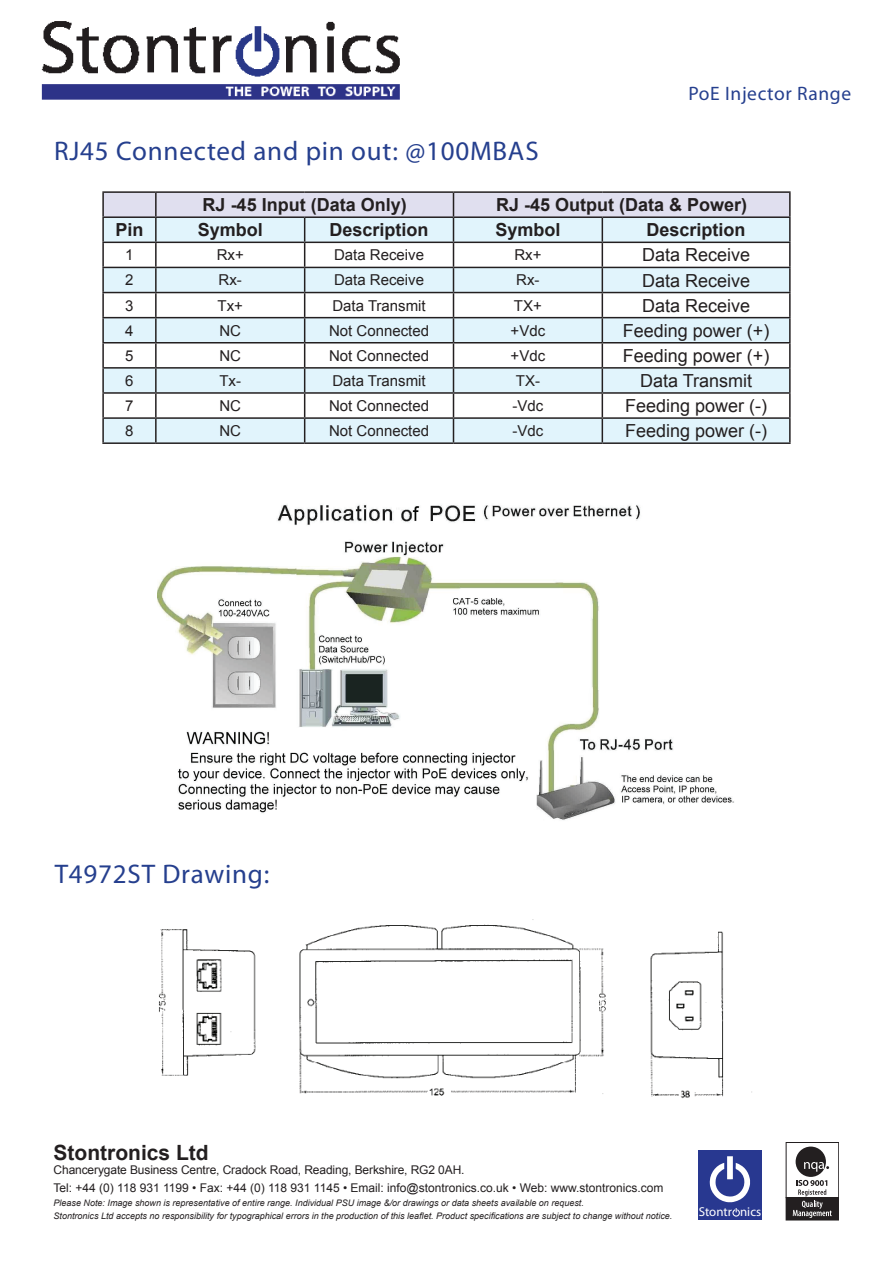
<style>
.page{position:relative;width:893px;height:1263px;background:#fff}
.page>*{position:absolute;margin:0;border:0;box-sizing:border-box;transform-origin:0 0}
.t1{font:27px "Myriad Pro";letter-spacing:.03em;color:#253f8e}
.t2{font:700 21px "Arial";color:#231f20}
.t3{font:19.5px "Myriad Pro";letter-spacing:.03em;color:#253f8e}
.t4{font:18px "Arial";color:#231f20}
.t5{font:700 18px "Arial";color:#231f20}
.t6{font:15px "Arial";color:#231f20}
.t7{font:12.9px "Myriad Pro";color:#fff}
.t8{font:12px/18px "Arial";letter-spacing:-.01em;color:#231f20}
.t9{font:italic 9px/13.5px "Arial";color:#231f20}
</style>
<div class="page">
<hr style="left:102px;top:191px;width:54px;height:2px;background:#231f20">
<hr style="left:102px;top:193px;width:2px;height:23px;background:#231f20">
<hr style="left:156px;top:191px;width:149px;height:2px;background:#231f20">
<hr style="left:305px;top:191px;width:148px;height:2px;background:#231f20">
<hr style="left:453px;top:191px;width:149px;height:2px;background:#231f20">
<hr style="left:602px;top:191px;width:189px;height:2px;background:#231f20">
<hr style="left:789px;top:193px;width:2px;height:23px;background:#231f20">
<hr style="left:102px;top:216px;width:54px;height:2px;background:#231f20">
<hr style="left:102px;top:218px;width:2px;height:24px;background:#231f20">
<hr style="left:602px;top:216px;width:189px;height:2px;background:#231f20">
<hr style="left:789px;top:218px;width:2px;height:24px;background:#231f20">
<hr style="left:102px;top:242px;width:54px;height:1px;background:#231f20">
<hr style="left:102px;top:243px;width:2px;height:24px;background:#231f20">
<hr style="left:602px;top:242px;width:189px;height:1px;background:#231f20">
<hr style="left:789px;top:243px;width:2px;height:24px;background:#231f20">
<hr style="left:102px;top:267px;width:54px;height:1px;background:#231f20">
<hr style="left:102px;top:268px;width:2px;height:24px;background:#231f20">
<hr style="left:602px;top:267px;width:189px;height:1px;background:#231f20">
<hr style="left:789px;top:268px;width:2px;height:24px;background:#231f20">
<hr style="left:102px;top:292px;width:54px;height:1px;background:#231f20">
<hr style="left:102px;top:293px;width:2px;height:24px;background:#231f20">
<hr style="left:602px;top:292px;width:189px;height:1px;background:#231f20">
<hr style="left:789px;top:293px;width:2px;height:24px;background:#231f20">
<hr style="left:102px;top:317px;width:54px;height:1px;background:#231f20">
<hr style="left:102px;top:318px;width:2px;height:24px;background:#231f20">
<hr style="left:602px;top:317px;width:189px;height:1px;background:#231f20">
<hr style="left:789px;top:318px;width:2px;height:24px;background:#231f20">
<hr style="left:102px;top:342px;width:54px;height:1px;background:#231f20">
<hr style="left:102px;top:343px;width:2px;height:24px;background:#231f20">
<hr style="left:602px;top:342px;width:189px;height:1px;background:#231f20">
<hr style="left:789px;top:343px;width:2px;height:24px;background:#231f20">
<hr style="left:102px;top:367px;width:54px;height:2px;background:#231f20">
<hr style="left:102px;top:369px;width:2px;height:23px;background:#231f20">
<hr style="left:602px;top:367px;width:189px;height:2px;background:#231f20">
<hr style="left:789px;top:369px;width:2px;height:23px;background:#231f20">
<hr style="left:102px;top:392px;width:54px;height:2px;background:#231f20">
<hr style="left:102px;top:394px;width:2px;height:23px;background:#231f20">
<hr style="left:602px;top:392px;width:189px;height:2px;background:#231f20">
<hr style="left:789px;top:394px;width:2px;height:23px;background:#231f20">
<hr style="left:102px;top:417px;width:54px;height:2px;background:#231f20">
<hr style="left:102px;top:419px;width:2px;height:23px;background:#231f20">
<hr style="left:602px;top:417px;width:189px;height:2px;background:#231f20">
<svg style="left:103px;top:192px;width:687px;height:250px"></svg>
<hr style="left:789px;top:419px;width:2px;height:23px;background:#231f20">
<hr style="left:102px;top:442px;width:54px;height:2px;background:#231f20">
<hr style="left:156px;top:442px;width:149px;height:2px;background:#231f20">
<hr style="left:305px;top:442px;width:148px;height:2px;background:#231f20">
<hr style="left:453px;top:442px;width:149px;height:2px;background:#231f20">
<hr style="left:602px;top:442px;width:189px;height:2px;background:#231f20">
<img style="left:158px;top:504px;width:576px;height:316px">
<img style="left:158px;top:919px;width:594px;height:180px">
<img style="left:42px;top:21px;width:357px;height:79px">
<div style="left:786px;top:1142px;width:53px;height:56px;border:1px solid #231f20"></div>
<div style="left:786px;top:1197px;width:53px;height:23px;background:#231f20"></div>
<div style="left:796px;top:1146px;width:30px;height:31px;background:#231f20;border-radius:50%"></div>
<svg style="left:804px;top:1162px;width:25px;height:10px"></svg>
<svg style="left:793px;top:1180px;width:39px;height:38px"></svg>
<div style="left:698px;top:1150px;width:64px;height:69px;background:#283890"></div>
<svg style="left:709px;top:1156px;width:41px;height:46px"></svg>
<svg style="left:732px;top:1208px;width:8px;height:8px"></svg>
<h3 class="t3" style="left:688px;top:81px;width:164px">PoE Injector Range</h3>
<h1 class="t1" style="left:54px;top:134px;width:486px">RJ45 Connected and pin out: @100MBAS</h1>
<h3 class="t5" style="left:203px;top:193px;width:206px">RJ -45 Input (Data Only)</h3>
<h3 class="t5" style="left:496px;top:193px;width:253px">RJ -45 Output (Data &amp; Power)</h3>
<h3 class="t5" style="left:115px;top:218px;width:30px">Pin</h3>
<h3 class="t5" style="left:198px;top:218px;width:67px">Symbol</h3>
<h3 class="t5" style="left:330px;top:218px;width:101px">Description</h3>
<h3 class="t5" style="left:495px;top:218px;width:67px">Symbol</h3>
<h3 class="t5" style="left:647px;top:218px;width:101px">Description</h3>
<h3 class="t6" style="left:125px;top:245px;width:10px">1</h3>
<h3 class="t6" style="left:217px;top:245px;width:29px">Rx+</h3>
<h3 class="t6" style="left:334px;top:245px;width:92px">Data Receive</h3>
<h3 class="t6" style="left:514px;top:245px;width:29px">Rx+</h3>
<h3 class="t4" style="left:642px;top:243px;width:110px">Data Receive</h3>
<h3 class="t6" style="left:125px;top:270px;width:10px">2</h3>
<h3 class="t6" style="left:219px;top:270px;width:25px">Rx-</h3>
<h3 class="t6" style="left:334px;top:270px;width:92px">Data Receive</h3>
<h3 class="t6" style="left:516px;top:270px;width:25px">Rx-</h3>
<h3 class="t4" style="left:642px;top:268px;width:110px">Data Receive</h3>
<h3 class="t6" style="left:125px;top:295px;width:10px">3</h3>
<h3 class="t6" style="left:218px;top:295px;width:27px">Tx+</h3>
<h3 class="t6" style="left:332px;top:295px;width:95px">Data Transmit</h3>
<h3 class="t6" style="left:514px;top:295px;width:29px">TX+</h3>
<h3 class="t4" style="left:642px;top:294px;width:110px">Data Receive</h3>
<h3 class="t6" style="left:125px;top:321px;width:10px">4</h3>
<h3 class="t6" style="left:219px;top:321px;width:23px">NC</h3>
<h3 class="t6" style="left:329px;top:321px;width:102px">Not Connected</h3>
<h3 class="t6" style="left:511px;top:321px;width:36px">+Vdc</h3>
<h3 class="t4" style="left:623px;top:319px;width:148px">Feeding power (+)</h3>
<h3 class="t6" style="left:125px;top:346px;width:10px">5</h3>
<h3 class="t6" style="left:219px;top:346px;width:23px">NC</h3>
<h3 class="t6" style="left:329px;top:346px;width:102px">Not Connected</h3>
<h3 class="t6" style="left:511px;top:346px;width:36px">+Vdc</h3>
<h3 class="t4" style="left:623px;top:344px;width:148px">Feeding power (+)</h3>
<h3 class="t6" style="left:125px;top:371px;width:10px">6</h3>
<h3 class="t6" style="left:219px;top:371px;width:23px">Tx-</h3>
<h3 class="t6" style="left:332px;top:371px;width:95px">Data Transmit</h3>
<h3 class="t6" style="left:516px;top:371px;width:26px">TX-</h3>
<h3 class="t4" style="left:640px;top:369px;width:114px">Data Transmit</h3>
<h3 class="t6" style="left:125px;top:396px;width:10px">7</h3>
<h3 class="t6" style="left:219px;top:396px;width:23px">NC</h3>
<h3 class="t6" style="left:329px;top:396px;width:102px">Not Connected</h3>
<h3 class="t6" style="left:512px;top:396px;width:32px">-Vdc</h3>
<h3 class="t4" style="left:625px;top:394px;width:144px">Feeding power (-)</h3>
<h3 class="t6" style="left:125px;top:421px;width:10px">8</h3>
<h3 class="t6" style="left:219px;top:421px;width:23px">NC</h3>
<h3 class="t6" style="left:329px;top:421px;width:102px">Not Connected</h3>
<h3 class="t6" style="left:512px;top:421px;width:32px">-Vdc</h3>
<h3 class="t4" style="left:625px;top:419px;width:144px">Feeding power (-)</h3>
<h1 class="t1" style="left:55px;top:857px;width:216px">T4972ST Drawing:</h1>
<h2 class="t2" style="left:54px;top:1138px;width:157px">Stontronics Ltd</h2>
<h3 class="t8" style="left:54px;top:1161px;width:611px">Chancerygate Business Centre, Cradock Road, Reading, Berkshire, RG2 0AH.<br>Tel: +44 (0) 118 931 1199 • Fax: +44 (0) 118 931 1145 • Email: info@stontronics.co.uk • Web: www.stontronics.com</h3>
<p class="t9" style="left:54px;top:1196px;width:620px">Please Note: Image shown is representative of entire range. Individual PSU image &amp;/or drawings or data sheets available on request.<br>Stontronics Ltd accepts no responsibility for typographical errors in the production of this leaflet. Product specifications are subject to change without notice.</p>
<h3 class="t7" style="left:699px;top:1204px;width:64px">Stontr nics</h3>
</div>
